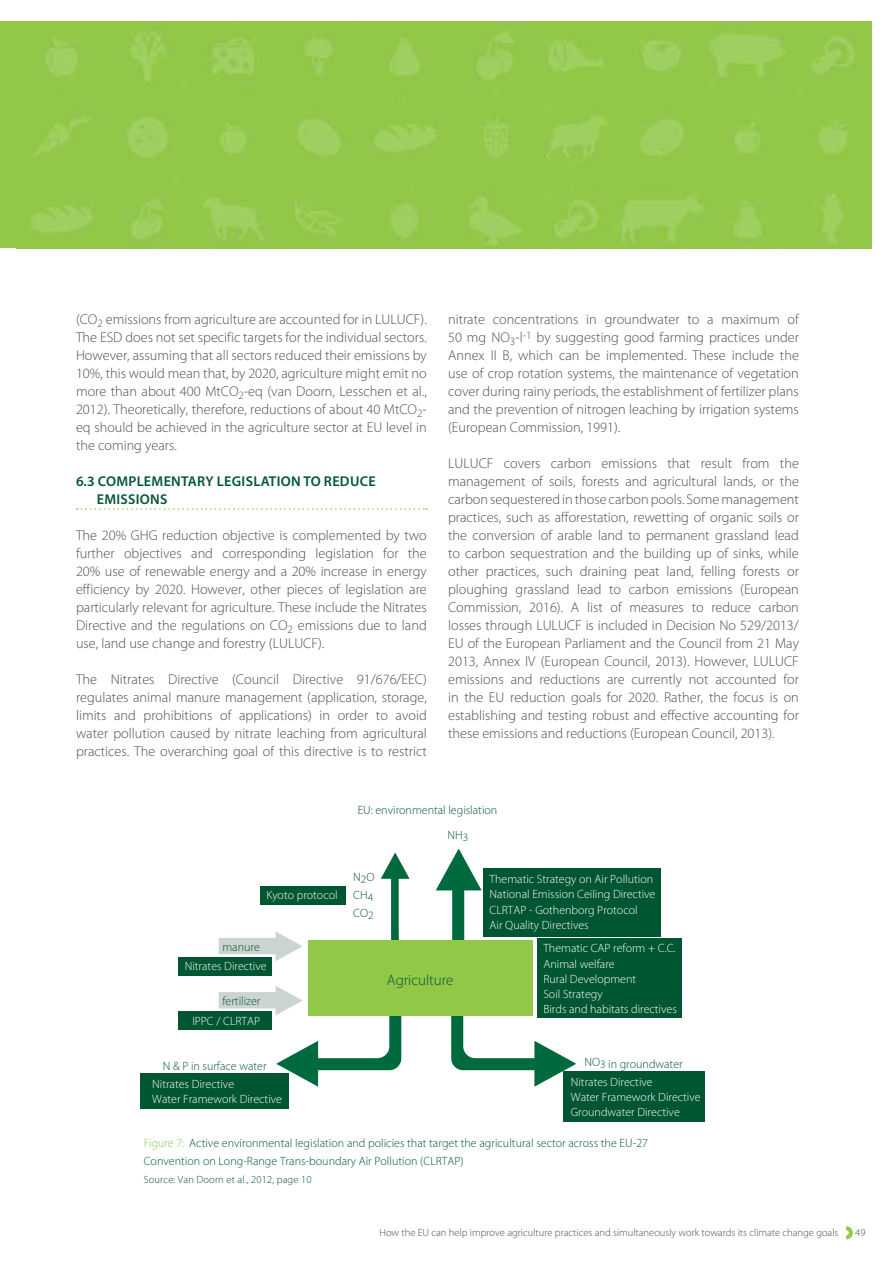
<style>
.page{position:relative;width:893px;height:1263px;background:#fff}
.page>*{position:absolute;margin:0;border:0;box-sizing:border-box;transform-origin:0 0}
.t1{font:300 15px "Myriad Pro";color:#005631}
.t2{font:300 14.25px/18px "Myriad Pro";color:#4d4d4f;text-align:justify}
.t3{font:600 14.25px "Myriad Pro";letter-spacing:.02em;color:#005631}
.t4{font:300 12px/15.3px "Myriad Pro";color:#fff}
.t5{font:300 12px/18px "Myriad Pro";color:#005631}
.t6{font:300 10.5px "Myriad Pro";color:#4d4d4f}
.t7{font:300 10.5px "Myriad Pro";letter-spacing:.015em;color:#005631}
.s1{font-size:11.25px}
.s2{color:#91c848}
</style>
<div class="page">
<svg style="left:846px;top:1226px;width:7px;height:14px"></svg>
<svg style="left:77px;top:508px;width:350px;height:2px"></svg>
<svg style="left:436px;top:849px;width:46px;height:91px"></svg>
<svg style="left:381px;top:853px;width:29px;height:87px"></svg>
<svg style="left:451px;top:1005px;width:125px;height:82px"></svg>
<div style="left:308px;top:940px;width:224px;height:75px;background:#91c848"></div>
<div style="left:260px;top:886px;width:86px;height:18px;background:#005631"></div>
<div style="left:140px;top:1073px;width:149px;height:35px;background:#005631"></div>
<div style="left:484px;top:868px;width:177px;height:68px;background:#005631"></div>
<div style="left:537px;top:938px;width:144px;height:80px;background:#005631"></div>
<div style="left:563px;top:1072px;width:141px;height:50px;background:#005631"></div>
<svg style="left:219px;top:931px;width:83px;height:30px"></svg>
<div style="left:179px;top:957px;width:93px;height:19px;background:#005631"></div>
<svg style="left:219px;top:986px;width:182px;height:101px"></svg>
<div style="left:179px;top:1011px;width:93px;height:19px;background:#005631"></div>
<img style="left:17px;top:21px;width:855px;height:227px">
<p class="t2" style="left:76px;top:310px;width:352px">(CO<sub>2</sub> emissions from agriculture are accounted for in LULUCF).<br>The ESD does not set specific targets for the individual sectors.<br>However, assuming that all sectors reduced their emissions by 10%, this would mean that, by 2020, agriculture might emit no more than about 400 MtCO<sub>2</sub>-eq (van Doorn, Lesschen et al., 2012). Theoretically, therefore, reductions of about 40 MtCO<sub>2</sub>- eq should be achieved in the agriculture sector at EU level in the coming years.</p>
<p class="t3" style="left:76px;top:472px;width:78px">6.3 COMPLEME</p>
<p class="t3" style="left:171px;top:472px;width:197px">NTARY LEGISLATION TO REDUCE</p>
<p class="t3" style="left:97px;top:490px;width:72px">EMISSIONS</p>
<p class="t2" style="left:76px;top:526px;width:352px">The 20% GHG reduction objective is complemented by two further objectives and corresponding legislation for the 20% use of renewable energy and a 20% increase in energy efficiency by 2020. However, other pieces of legislation are particularly relevant for agriculture. These include the Nitrates Directive and the regulations on CO<sub>2</sub> emissions due to land use, land use change and forestry (LULUCF).</p>
<p class="t2" style="left:76px;top:670px;width:352px">The Nitrates Directive (Council Directive 91/676/EEC) regulates animal manure management (application, storage, limits and prohibitions of applications) in order to avoid water pollution caused by nitrate leaching from agricultural practices. The overarching goal of this directive is to restrict</p>
<p class="t2" style="left:448px;top:310px;width:352px">nitrate concentrations in groundwater to a maximum of 50 mg NO<sub>3</sub>-l<sup>-1</sup> by suggesting good farming practices under Annex II B, which can be implemented. These include the use of crop rotation systems, the maintenance of vegetation cover during rainy periods, the establishment of fertilizer plans and the prevention of nitrogen leaching by irrigation systems (European Commission, 1991).</p>
<p class="t2" style="left:448px;top:454px;width:352px">LULUCF covers carbon emissions that result from the management of soils, forests and agricultural lands, or the carbon sequestered in those carbon pools. Some management practices, such as afforestation, rewetting of organic soils or the conversion of arable land to permanent grassland lead to carbon sequestration and the building up of sinks, while other practices, such draining peat land, felling forests or ploughing grassland lead to carbon emissions (European Commission, 2016). A list of measures to reduce carbon losses through LULUCF is included in Decision No 529/2013/ EU of the European Parliament and the Council from 21 May 2013, Annex IV (European Council, 2013). However, LULUCF emissions and reductions are currently not accounted for in the EU reduction goals for 2020. Rather, the focus is on establishing and testing robust and effective accounting for these emissions and reductions (European Council, 2013).</p>
<p class="t4" style="left:266px;top:887px;width:73px">Kyoto protocol</p>
<p class="t5" style="left:222px;top:938px;width:39px">manure</p>
<p class="t4" style="left:185px;top:958px;width:83px">Nitrates Directive</p>
<p class="t5" style="left:222px;top:992px;width:39px">fertilizer</p>
<p class="t4" style="left:192px;top:1013px;width:69px">IPPC / CLRTAP</p>
<p class="t5" style="left:163px;top:1057px;width:105px">N &amp; P in surface water</p>
<p class="t4" style="left:152px;top:1076px;width:131px">Nitrates Directive<br>Water Framework Directive</p>
<p class="t5" style="left:448px;top:798px;width:51px;line-height:24.8px;text-indent:-90px">EU: environmental legislation<br>NH<sub>3</sub></p>
<p class="t5" style="left:353px;top:868px;width:23px;text-align:justify">N<sub>2</sub>O CH<sub>4<br></sub>CO<sub>2</sub></p>
<p class="t1" style="left:387px;top:971px;width:68px">Agriculture</p>
<p class="t4" style="left:490px;top:871px;width:167px">Thematic Strategy on Air Pollution<br>National Emission Ceiling Directive<br>CLRTAP - Gothenborg Protocol<br>Air Quality Directives</p>
<p class="t4" style="left:543px;top:940px;width:135px">Thematic CAP reform + C.C.<br>Animal welfare<br>Rural Development<br>Soil Strategy<br>Birds and habitats directives</p>
<p class="t5" style="left:584px;top:1055px;width:100px">NO<span class="s1">3</span> in groundwater</p>
<p class="t4" style="left:571px;top:1074px;width:131px">Nitrates Directive<br>Water Framework Directive<br>Groundwater Directive</p>
<p class="t5" style="left:144px;top:1134px;width:506px"><span class="s2">Figure 7:</span> Active environmental legislation and policies that target the agricultural sector across the EU-27<br>Convention on Long-Range Trans-boundary Air Pollution (CLRTAP)</p>
<p class="t7" style="left:144px;top:1173px;width:169px">Source: Van Doorn et al., 2012, page 10</p>
<p class="t6" style="left:379px;top:1226px;width:461px">How the EU can help improve agriculture practices and simultaneously work towards its climate change goals</p>
<p class="t6" style="left:855px;top:1226px;width:12px">49</p>
</div>
